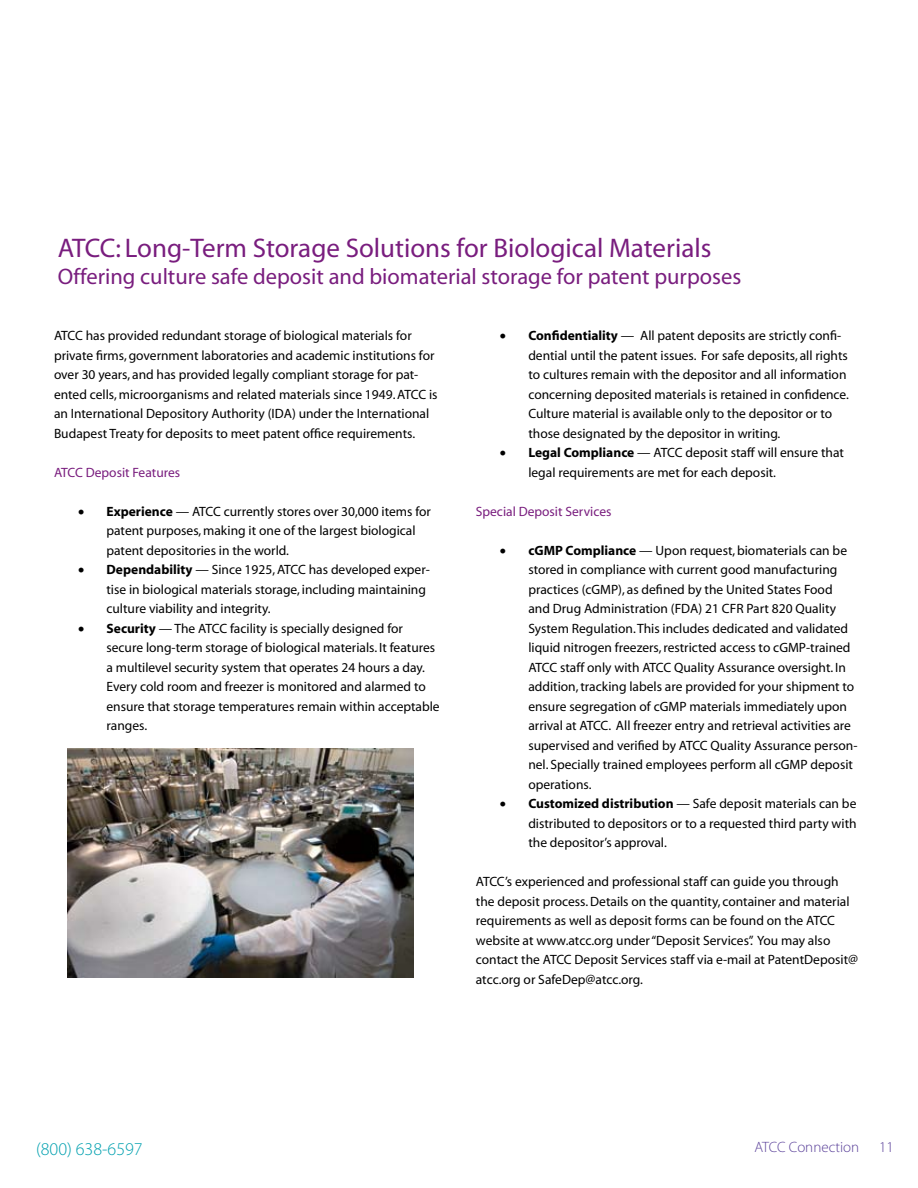
<style>
.page{position:relative;width:918px;height:1188px;background:#fff}
.page>*{position:absolute;margin:0;border:0;box-sizing:border-box;transform-origin:0 0}
.t1{font:27px "Myriad";color:#791d7e}
.t2{font:22.5px "Myriad";color:#791d7e}
.t3{font:300 18px "Myriad Pro";color:#00a0af}
.t4{font:300 15px "Myriad Pro";color:#5a4099}
.t5{font:13.5px/19.5px "Myriad";color:#000}
.t6{font:13.5px "Myriad";color:#791d7e}
.s1{font-weight:700}
</style>
<div class="page">
<img style="left:68px;top:748px;width:345px;height:230px">
<h1 class="t1" style="left:58px;top:234px;width:655px">ATCC: Long-Term Storage Solutions for Biological Materials</h1>
<h2 class="t2" style="left:58px;top:265px;width:685px">Offering culture safe deposit and biomaterial storage for patent purposes</h2>
<p class="t5" style="left:54px;top:326px;width:385px">ATCC has provided redundant storage of biological materials for private firms, government laboratories and academic institutions for over 30 years, and has provided legally compliant storage for pat&shy;ented cells, microorganisms and related materials since 1949. ATCC is an International Depository Authority (IDA) under the International Budapest Treaty for deposits to meet patent office requirements.</p>
<p class="t6" style="left:54px;top:465px;width:128px">ATCC Deposit Features</p>
<p class="t5" style="left:107px;top:502px;width:326px;text-indent:-28px">• <span class="s1">Experience</span> — ATCC currently stores over 30,000 items for patent purposes, making it one of the largest biological patent depositories in the world.</p>
<p class="t5" style="left:107px;top:560px;width:325px;text-indent:-28px">• <span class="s1">Dependability</span> — Since 1925, ATCC has developed exper&shy;tise in biological materials storage, including maintaining culture viability and integrity.</p>
<p class="t5" style="left:107px;top:619px;width:335px;text-indent:-28px">• <span class="s1">Security</span> — The ATCC facility is specially designed for secure long-term storage of biological materials. It features a multilevel security system that operates 24 hours a day.<br>Every cold room and freezer is monitored and alarmed to ensure that storage temperatures remain within acceptable ranges.</p>
<p class="t5" style="left:528px;top:327px;width:322px;text-indent:-28px">• <span class="s1">Confidentiality</span> — All patent deposits are strictly confi&shy;dential until the patent issues. For safe deposits, all rights to cultures remain with the depositor and all information concerning deposited materials is retained in confidence.<br>Culture material is available only to the depositor or to those designated by the depositor in writing.</p>
<p class="t5" style="left:528px;top:444px;width:317px;text-indent:-28px">• <span class="s1">Legal Compliance</span> — ATCC deposit staff will ensure that legal requirements are met for each deposit.</p>
<p class="t6" style="left:476px;top:505px;width:137px">Special Deposit Services</p>
<p class="t5" style="left:528px;top:541px;width:331px;text-indent:-28px">• <span class="s1">cGMP Compliance</span> — Upon request, biomaterials can be stored in compliance with current good manufacturing practices (cGMP), as defined by the United States Food and Drug Administration (FDA) 21 CFR Part 820 Quality System Regulation. This includes dedicated and validated liquid nitrogen freezers, restricted access to cGMP-trained ATCC staff only with ATCC Quality Assurance oversight. In addition, tracking labels are provided for your shipment to ensure segregation of cGMP materials immediately upon arrival at ATCC. All freezer entry and retrieval activities are supervised and verified by ATCC Quality Assurance person&shy;nel. Specially trained employees perform all cGMP deposit operations.</p>
<p class="t5" style="left:528px;top:795px;width:330px;text-align:justify;text-indent:-28px">• <span class="s1">Customized distribution</span> — Safe deposit materials can be distributed to depositors or to a requested third party with the depositor’s approval.</p>
<p class="t5" style="left:476px;top:873px;width:384px">ATCC’s experienced and professional staff can guide you through the deposit process. Details on the quantity, container and material requirements as well as deposit forms can be found on the ATCC website at www.atcc.org under “Deposit Services”. You may also contact the ATCC Deposit Services staff via e-mail at PatentDeposit@ atcc.org or SafeDep@atcc.org.</p>
<h3 class="t3" style="left:36px;top:1139px;width:108px">(800) 638-6597</h3>
<p class="t4" style="left:754px;top:1139px;width:106px">ATCC Connection</p>
<p class="t4" style="left:879px;top:1139px;width:16px">11</p>
</div>
